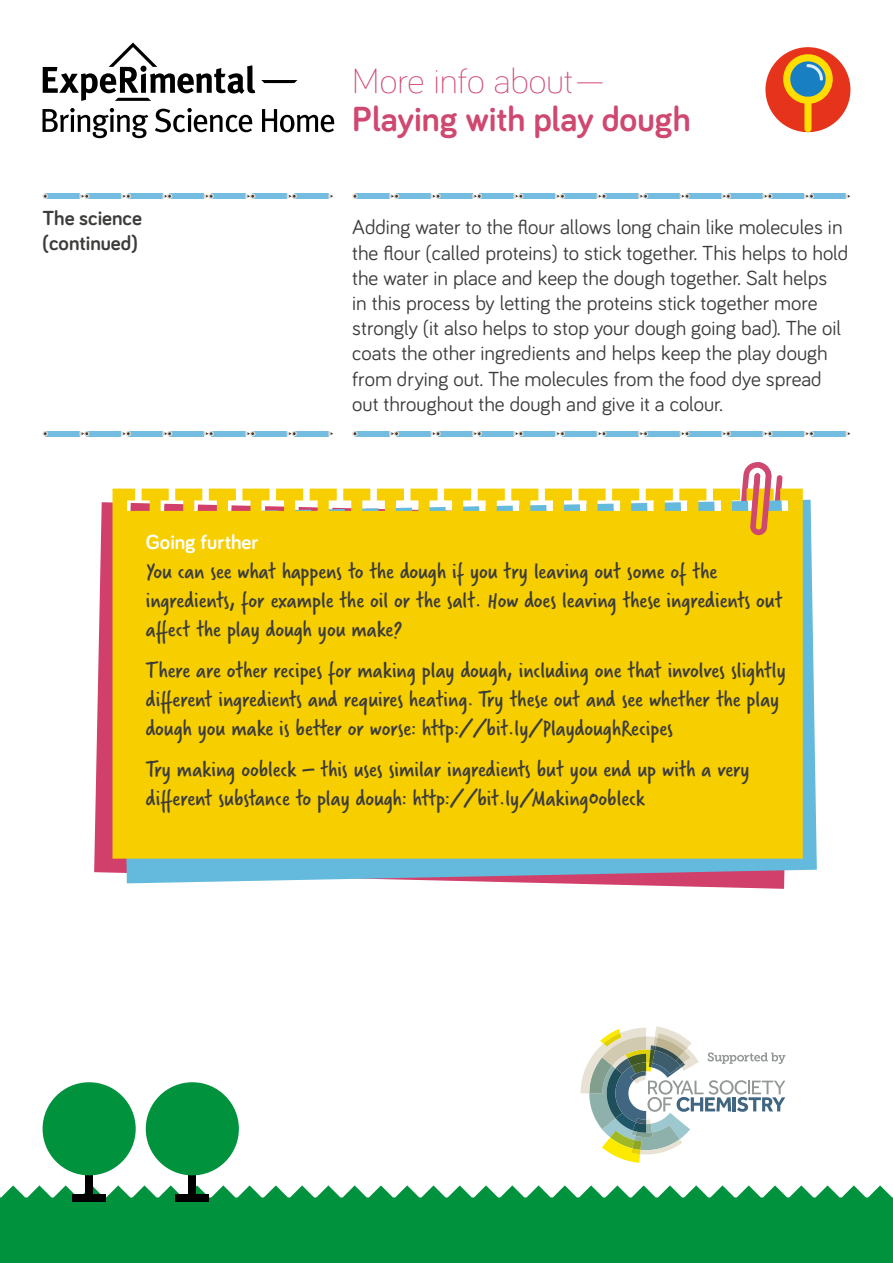
<style>
.page{position:relative;width:893px;height:1263px;background:#fff}
.page>*{position:absolute;margin:0;border:0;box-sizing:border-box;transform-origin:0 0}
.t1{font:700 36px "Bariol";color:#cf4870}
.t2{font:300 36px "Bariol";color:#cf4870}
.t3{font:24px/28.8px "Verveine";color:#3c3c3b}
.t4{font:21px/25.2px "Bariol";color:#3c3c3b}
.t5{font:700 21px/25.2px "Bariol";color:#3c3c3b}
.t6{font:700 21px "Bariol";color:#fff}
</style>
<div class="page">
<svg style="left:261px;top:80px;width:36px;height:3px"></svg>
<svg style="left:43px;top:108px;width:105px;height:30px"></svg>
<svg style="left:155px;top:108px;width:97px;height:24px"></svg>
<svg style="left:262px;top:109px;width:72px;height:23px"></svg>
<svg style="left:43px;top:43px;width:212px;height:58px"></svg>
<div style="left:765px;top:47px;width:85px;height:85px;background:#e6331c;border-radius:50%"></div>
<div style="left:804px;top:97px;width:7px;height:35px;background:#fd0;border-radius:4px"></div>
<svg style="left:783px;top:54px;width:50px;height:50px"></svg>
<div style="left:396px;top:193px;width:35px;height:6px;background:#74bde0"></div>
<div style="left:438px;top:193px;width:34px;height:6px;background:#74bde0"></div>
<svg style="left:431px;top:193px;width:10px;height:6px"></svg>
<div style="left:355px;top:193px;width:34px;height:6px;background:#74bde0"></div>
<svg style="left:352px;top:193px;width:6px;height:6px"></svg>
<svg style="left:389px;top:193px;width:10px;height:6px"></svg>
<div style="left:521px;top:193px;width:34px;height:6px;background:#74bde0"></div>
<div style="left:562px;top:193px;width:34px;height:6px;background:#74bde0"></div>
<svg style="left:555px;top:193px;width:10px;height:6px"></svg>
<div style="left:479px;top:193px;width:34px;height:6px;background:#74bde0"></div>
<svg style="left:472px;top:193px;width:10px;height:6px"></svg>
<svg style="left:513px;top:193px;width:11px;height:6px"></svg>
<div style="left:87px;top:193px;width:34px;height:6px;background:#74bde0"></div>
<div style="left:128px;top:193px;width:34px;height:6px;background:#74bde0"></div>
<svg style="left:121px;top:193px;width:10px;height:6px"></svg>
<div style="left:45px;top:193px;width:34px;height:6px;background:#74bde0"></div>
<svg style="left:43px;top:193px;width:5px;height:6px"></svg>
<svg style="left:79px;top:193px;width:11px;height:6px"></svg>
<div style="left:211px;top:193px;width:34px;height:6px;background:#74bde0"></div>
<div style="left:253px;top:193px;width:34px;height:6px;background:#74bde0"></div>
<svg style="left:245px;top:193px;width:10px;height:6px"></svg>
<div style="left:294px;top:193px;width:34px;height:6px;background:#74bde0"></div>
<svg style="left:287px;top:193px;width:10px;height:6px"></svg>
<svg style="left:328px;top:193px;width:5px;height:6px"></svg>
<div style="left:170px;top:193px;width:34px;height:6px;background:#74bde0"></div>
<svg style="left:162px;top:193px;width:10px;height:6px"></svg>
<svg style="left:204px;top:193px;width:10px;height:6px"></svg>
<div style="left:645px;top:193px;width:35px;height:6px;background:#74bde0"></div>
<div style="left:687px;top:193px;width:34px;height:6px;background:#74bde0"></div>
<svg style="left:680px;top:193px;width:10px;height:6px"></svg>
<div style="left:604px;top:193px;width:34px;height:6px;background:#74bde0"></div>
<svg style="left:596px;top:193px;width:11px;height:6px"></svg>
<svg style="left:638px;top:193px;width:10px;height:6px"></svg>
<div style="left:770px;top:193px;width:34px;height:6px;background:#74bde0"></div>
<div style="left:811px;top:193px;width:34px;height:6px;background:#74bde0"></div>
<svg style="left:804px;top:193px;width:10px;height:6px"></svg>
<svg style="left:845px;top:193px;width:5px;height:6px"></svg>
<div style="left:728px;top:193px;width:34px;height:6px;background:#74bde0"></div>
<svg style="left:721px;top:193px;width:10px;height:6px"></svg>
<svg style="left:762px;top:193px;width:11px;height:6px"></svg>
<div style="left:396px;top:431px;width:35px;height:5px;background:#74bde0"></div>
<div style="left:438px;top:431px;width:34px;height:5px;background:#74bde0"></div>
<svg style="left:431px;top:431px;width:10px;height:5px"></svg>
<div style="left:355px;top:431px;width:34px;height:5px;background:#74bde0"></div>
<svg style="left:352px;top:431px;width:6px;height:5px"></svg>
<svg style="left:389px;top:431px;width:10px;height:5px"></svg>
<div style="left:521px;top:431px;width:34px;height:5px;background:#74bde0"></div>
<div style="left:562px;top:431px;width:34px;height:5px;background:#74bde0"></div>
<svg style="left:555px;top:431px;width:10px;height:5px"></svg>
<div style="left:479px;top:431px;width:34px;height:5px;background:#74bde0"></div>
<svg style="left:472px;top:431px;width:10px;height:5px"></svg>
<svg style="left:513px;top:431px;width:11px;height:5px"></svg>
<div style="left:87px;top:431px;width:34px;height:5px;background:#74bde0"></div>
<div style="left:128px;top:431px;width:34px;height:5px;background:#74bde0"></div>
<svg style="left:121px;top:431px;width:10px;height:5px"></svg>
<div style="left:45px;top:431px;width:34px;height:5px;background:#74bde0"></div>
<svg style="left:43px;top:431px;width:5px;height:5px"></svg>
<svg style="left:79px;top:431px;width:11px;height:5px"></svg>
<div style="left:211px;top:431px;width:34px;height:5px;background:#74bde0"></div>
<div style="left:253px;top:431px;width:34px;height:5px;background:#74bde0"></div>
<svg style="left:245px;top:431px;width:10px;height:5px"></svg>
<div style="left:294px;top:431px;width:34px;height:5px;background:#74bde0"></div>
<svg style="left:287px;top:431px;width:10px;height:5px"></svg>
<svg style="left:328px;top:431px;width:5px;height:5px"></svg>
<div style="left:170px;top:431px;width:34px;height:5px;background:#74bde0"></div>
<svg style="left:162px;top:431px;width:10px;height:5px"></svg>
<svg style="left:204px;top:431px;width:10px;height:5px"></svg>
<div style="left:645px;top:431px;width:35px;height:5px;background:#74bde0"></div>
<div style="left:687px;top:431px;width:34px;height:5px;background:#74bde0"></div>
<svg style="left:680px;top:431px;width:10px;height:5px"></svg>
<div style="left:604px;top:431px;width:34px;height:5px;background:#74bde0"></div>
<svg style="left:596px;top:431px;width:11px;height:5px"></svg>
<svg style="left:638px;top:431px;width:10px;height:5px"></svg>
<div style="left:770px;top:431px;width:34px;height:5px;background:#74bde0"></div>
<div style="left:811px;top:431px;width:34px;height:5px;background:#74bde0"></div>
<svg style="left:804px;top:431px;width:10px;height:5px"></svg>
<svg style="left:845px;top:431px;width:5px;height:5px"></svg>
<div style="left:728px;top:431px;width:34px;height:5px;background:#74bde0"></div>
<svg style="left:721px;top:431px;width:10px;height:5px"></svg>
<svg style="left:762px;top:431px;width:11px;height:5px"></svg>
<svg style="left:94px;top:502px;width:691px;height:387px"></svg>
<svg style="left:121px;top:500px;width:696px;height:383px;background:#86afce"></svg>
<div style="left:113px;top:489px;width:690px;height:370px;background:#f7ce00"></div>
<svg style="left:738px;top:462px;width:45px;height:85px"></svg>
<svg style="left:581px;top:1026px;width:204px;height:137px"></svg>
<svg style="left:0;top:1185px;width:893px;height:78px;background:#169b4e"></svg>
<div style="left:189px;top:1166px;width:7px;height:33px;background:#000"></div>
<div style="left:176px;top:1194px;width:33px;height:7px;background:#000"></div>
<div style="left:146px;top:1082px;width:93px;height:93px;background:#00923d;border-radius:50%"></div>
<div style="left:85px;top:1166px;width:8px;height:33px;background:#000"></div>
<div style="left:72px;top:1194px;width:34px;height:7px;background:#000"></div>
<div style="left:43px;top:1082px;width:93px;height:93px;background:#00923d;border-radius:50%"></div>
<p class="t5" style="left:43px;top:204px;width:101px">The science (continued)</p>
<h1 class="t2" style="left:352px;top:56px;width:256px">More info about—</h1>
<h1 class="t1" style="left:352px;top:95px;width:340px">Playing with play dough</h1>
<p class="t4" style="left:352px;top:214px;width:498px">Adding water to the flour allows long chain like molecules in the flour (called proteins) to stick together. This helps to hold the water in place and keep the dough together. Salt helps<br>in this process by letting the proteins stick together more strongly (it also helps to stop your dough going bad). The oil coats the other ingredients and helps keep the play dough from drying out. The molecules from the food dye spread out throughout the dough and give it a colour.</p>
<p class="t6" style="left:146px;top:528px;width:114px">Going further</p>
<p class="t3" style="left:146px;top:556px;width:638px">You can see what happens to the dough if you try leaving out some of the ingredients, for example the oil or the salt. How does leaving these ingredients out affect the play dough you make?</p>
<p class="t3" style="left:146px;top:656px;width:642px">There are other recipes for making play dough, including one that involves slightly different ingredients and requires heating. Try these out and see whether the play dough you make is better or worse: http://bit.ly/PlaydoughRecipes</p>
<p class="t3" style="left:146px;top:755px;width:605px">Try making oobleck – this uses similar ingredients but you end up with a very different substance to play dough: http://bit.ly/MakingOobleck</p>
</div>
